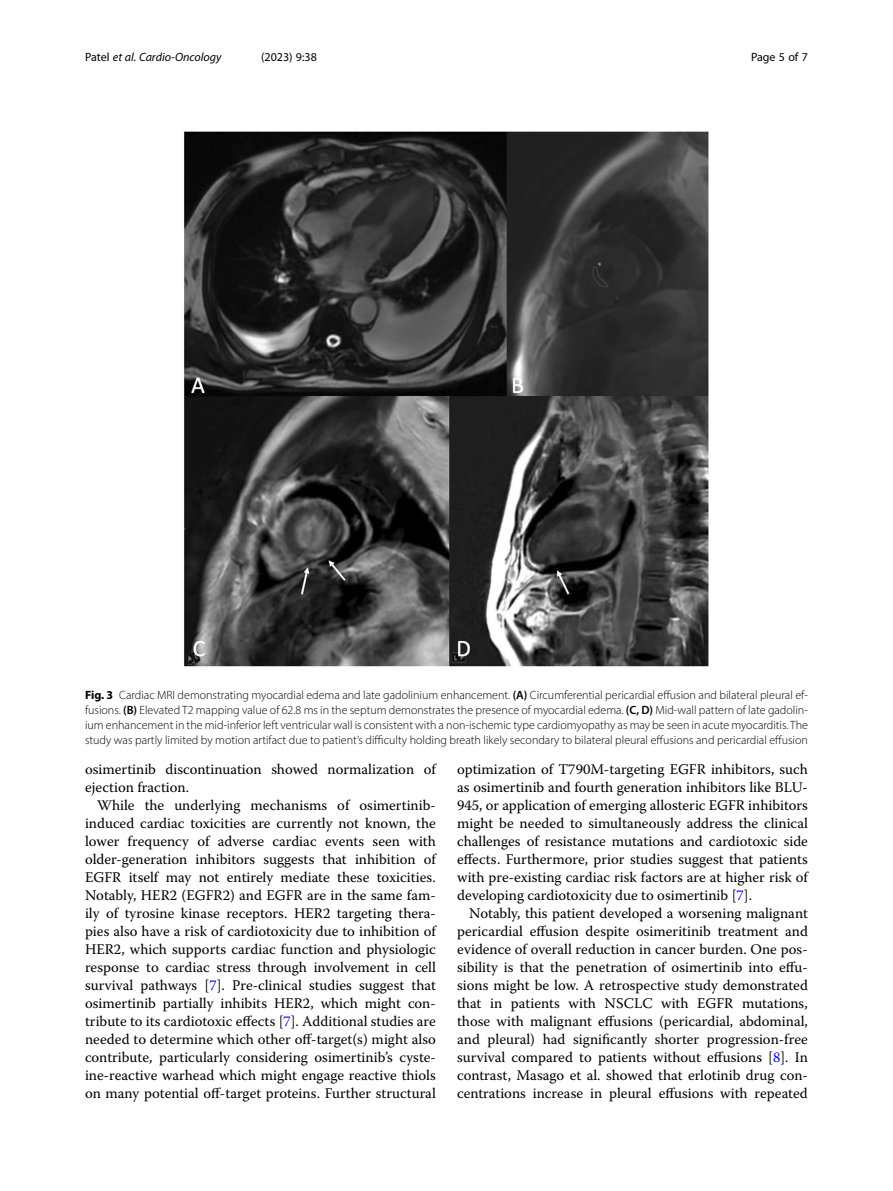
<style>
.page{position:relative;width:893px;height:1191px;background:#fff}
.page>*{position:absolute;margin:0;border:0;box-sizing:border-box;transform-origin:0 0}
.Body_Text_Indent{font:14.7px/18px "Warnock Pro";color:#000;text-align:justify}
.Figure_Caption{font:300 12px/15px "Myriad Pro";color:#000;text-align:justify}
.t1{font:italic 12px "Myriad Pro";color:#000}
.t2{font:12px "Myriad Pro";color:#000}
.s1{font-style:normal}
.s2{font-weight:700}
.s3{font-weight:600}
.s4{color:#00f}
</style>
<div class="page">
<img style="left:184px;top:131px;width:525px;height:536px">
<p class="t1" style="left:85px;top:50px;width:138px"><span class="s1">Patel</span> et al. Cardio-Oncology</p>
<p class="t2" style="left:261px;top:50px;width:57px">(2023) 9:38</p>
<p class="t2" style="left:751px;top:50px;width:58px">Page 5 of 7</p>
<p class="Figure_Caption" style="left:85px;top:687px;width:724px"><span class="s2">Fig. 3</span> Cardiac MRI demonstrating myocardial edema and late gadolinium enhancement. <span class="s3">(A)</span> Circumferential pericardial effusion and bilateral pleural ef&shy;fusions. <span class="s3">(B)</span> Elevated T2 mapping value of 62.8 ms in the septum demonstrates the presence of myocardial edema. <span class="s3">(C, D)</span> Mid-wall pattern of late gadolin&shy;ium enhancement in the mid-inferior left ventricular wall is consistent with a non-ischemic type cardiomyopathy as may be seen in acute myocarditis. The study was partly limited by motion artifact due to patient’s difficulty holding breath likely secondary to bilateral pleural effusions and pericardial effusion</p>
<p class="Body_Text_Indent" style="left:85px;top:760px;width:352px">osimertinib discontinuation showed normalization of ejection fraction.</p>
<p class="Body_Text_Indent" style="left:85px;top:796px;width:352px;text-indent:12px">While the underlying mechanisms of osimertinib&shy;induced cardiac toxicities are currently not known, the lower frequency of adverse cardiac events seen with older-generation inhibitors suggests that inhibition of EGFR itself may not entirely mediate these toxicities.<br>Notably, HER2 (EGFR2) and EGFR are in the same fam&shy;ily of tyrosine kinase receptors. HER2 targeting thera&shy;pies also have a risk of cardiotoxicity due to inhibition of HER2, which supports cardiac function and physiologic response to cardiac stress through involvement in cell survival pathways [<span class="s4">7</span>]. Pre-clinical studies suggest that osimertinib partially inhibits HER2, which might con&shy;tribute to its cardiotoxic effects [<span class="s4">7</span>]. Additional studies are needed to determine which other off-target(s) might also contribute, particularly considering osimertinib’s cyste&shy;ine-reactive warhead which might engage reactive thiols on many potential off-target proteins. Further structural</p>
<p class="Body_Text_Indent" style="left:457px;top:760px;width:352px">optimization of T790M-targeting EGFR inhibitors, such as osimertinib and fourth generation inhibitors like BLU-945, or application of emerging allosteric EGFR inhibitors might be needed to simultaneously address the clinical challenges of resistance mutations and cardiotoxic side effects. Furthermore, prior studies suggest that patients with pre-existing cardiac risk factors are at higher risk of developing cardiotoxicity due to osimertinib [<span class="s4">7</span>].</p>
<p class="Body_Text_Indent" style="left:457px;top:904px;width:352px;text-indent:12px">Notably, this patient developed a worsening malignant pericardial effusion despite osimeritinib treatment and evidence of overall reduction in cancer burden. One pos&shy;sibility is that the penetration of osimertinib into effu&shy;sions might be low. A retrospective study demonstrated that in patients with NSCLC with EGFR mutations, those with malignant effusions (pericardial, abdominal, and pleural) had significantly shorter progression-free survival compared to patients without effusions [<span class="s4">8</span>]. In contrast, Masago et al. showed that erlotinib drug con&shy;centrations increase in pleural effusions with repeated</p>
</div>
